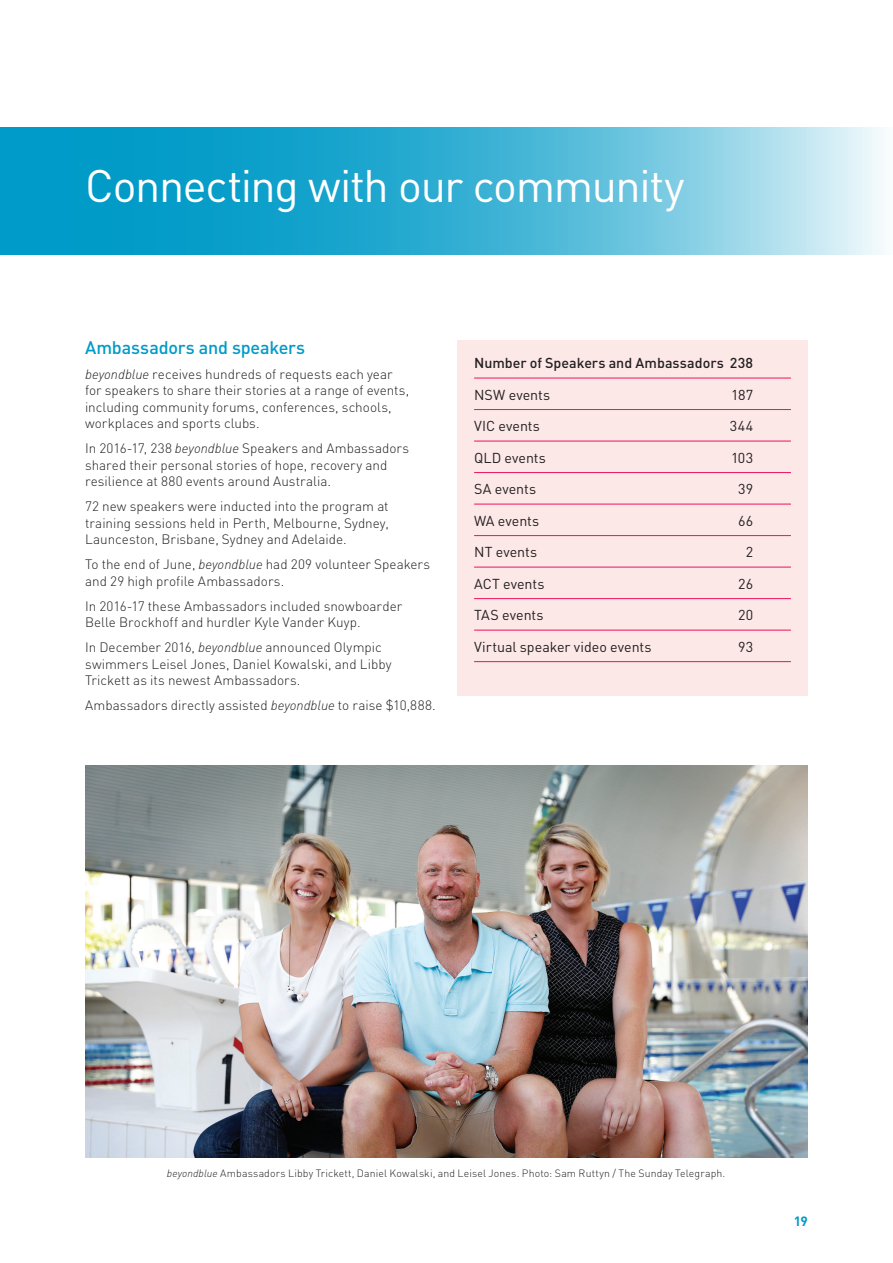
<style>
.page{position:relative;width:893px;height:1263px;background:#fff}
.page>*{position:absolute;margin:0;border:0;box-sizing:border-box;transform-origin:0 0}
.t1{font:45px "DINOT";letter-spacing:-.03em;color:#fff}
.t2{font:500 18px "DINOT";letter-spacing:-.01em;color:#009bc8}
.t3{font:14.25px "DINOT";color:#231f20}
.t4{font:500 14.25px "DINOT";color:#231f20}
.t5{font:300 13.5px/16.5px "DINOT";color:#231f20}
.t6{font:700 13.35px "DINOT";color:#009bc8}
.t7{font:300 10.5px "DINOT";letter-spacing:.015em;color:#231f20}
.s1{font-style:italic}
</style>
<div class="page">
<svg style="left:0;top:128px;width:883px;height:127px;background:#47b6d6"></svg>
<div style="left:457px;top:340px;width:351px;height:355px;background:#fde8e8"></div>
<hr style="left:474px;top:378px;width:317px;height:1px;background:#ed1160">
<hr style="left:474px;top:409px;width:317px;height:1px;background:#ed1160">
<hr style="left:474px;top:441px;width:317px;height:1px;background:#ed1160">
<hr style="left:474px;top:472px;width:317px;height:1px;background:#ed1160">
<hr style="left:474px;top:504px;width:317px;height:1px;background:#ed1160">
<hr style="left:474px;top:535px;width:317px;height:1px;background:#ed1160">
<hr style="left:474px;top:567px;width:317px;height:1px;background:#ed1160">
<hr style="left:474px;top:598px;width:317px;height:1px;background:#ed1160">
<hr style="left:474px;top:630px;width:317px;height:1px;background:#ed1160">
<hr style="left:474px;top:661px;width:317px;height:1px;background:#ed1160">
<img style="left:85px;top:765px;width:723px;height:393px">
<h1 class="t1" style="left:85px;top:158px;width:601px">Connecting with our community</h1>
<h2 class="t2" style="left:85px;top:336px;width:222px">Ambassadors and speakers</h2>
<p class="t5" style="left:85px;top:366px;width:326px"><span class="s1">beyondblue</span> receives hundreds of requests each year for speakers to share their stories at a range of events, including community forums, conferences, schools, workplaces and sports clubs.</p>
<p class="t5" style="left:85px;top:440px;width:326px">In 2016-17, 238 <span class="s1">beyondblue</span> Speakers and Ambassadors shared their personal stories of hope, recovery and resilience at 880 events around Australia.</p>
<p class="t5" style="left:85px;top:498px;width:305px;text-align:justify">72 new speakers were inducted into the program at training sessions held in Perth, Melbourne, Sydney, Launceston, Brisbane, Sydney and Adelaide.</p>
<p class="t5" style="left:85px;top:556px;width:347px">To the end of June, <span class="s1">beyondblue</span> had 209 volunteer Speakers and 29 high profile Ambassadors.</p>
<p class="t5" style="left:85px;top:598px;width:319px">In 2016-17 these Ambassadors included snowboarder<br>Belle Brockhoff and hurdler Kyle Vander Kuyp.</p>
<p class="t5" style="left:85px;top:639px;width:308px">In December 2016, <span class="s1">beyondblue</span> announced Olympic swimmers Leisel Jones, Daniel Kowalski, and Libby<br>Trickett as its newest Ambassadors.</p>
<p class="t5" style="left:85px;top:697px;width:352px">Ambassadors directly assisted <span class="s1">beyondblue</span> to raise $10,888.</p>
<p class="t4" style="left:474px;top:354px;width:280px">Number of Speakers and Ambassadors 238</p>
<p class="t3" style="left:474px;top:386px;width:77px">NSW events</p>
<p class="t3" style="left:731px;top:386px;width:23px">187</p>
<p class="t3" style="left:474px;top:417px;width:67px">VIC events</p>
<p class="t3" style="left:730px;top:417px;width:25px">344</p>
<p class="t3" style="left:474px;top:449px;width:73px">QLD events</p>
<p class="t3" style="left:731px;top:449px;width:24px">103</p>
<p class="t3" style="left:474px;top:480px;width:63px">SA events</p>
<p class="t3" style="left:738px;top:480px;width:17px">39</p>
<p class="t3" style="left:474px;top:512px;width:67px">WA events</p>
<p class="t3" style="left:738px;top:512px;width:17px">66</p>
<p class="t3" style="left:474px;top:543px;width:65px">NT events</p>
<p class="t3" style="left:746px;top:543px;width:9px">2</p>
<p class="t3" style="left:474px;top:575px;width:72px">ACT events</p>
<p class="t3" style="left:738px;top:575px;width:16px">26</p>
<p class="t3" style="left:474px;top:606px;width:71px">TAS events</p>
<p class="t3" style="left:738px;top:606px;width:17px">20</p>
<p class="t3" style="left:474px;top:638px;width:179px">Virtual speaker video events</p>
<p class="t3" style="left:738px;top:638px;width:17px">93</p>
<p class="t7" style="left:167px;top:1166px;width:560px"><span class="s1">beyondblue</span> Ambassadors Libby Trickett, Daniel Kowalski, and Leisel Jones. Photo: Sam Ruttyn / The Sunday Telegraph.</p>
<p class="t6" style="left:794px;top:1212px;width:16px">19</p>
</div>
